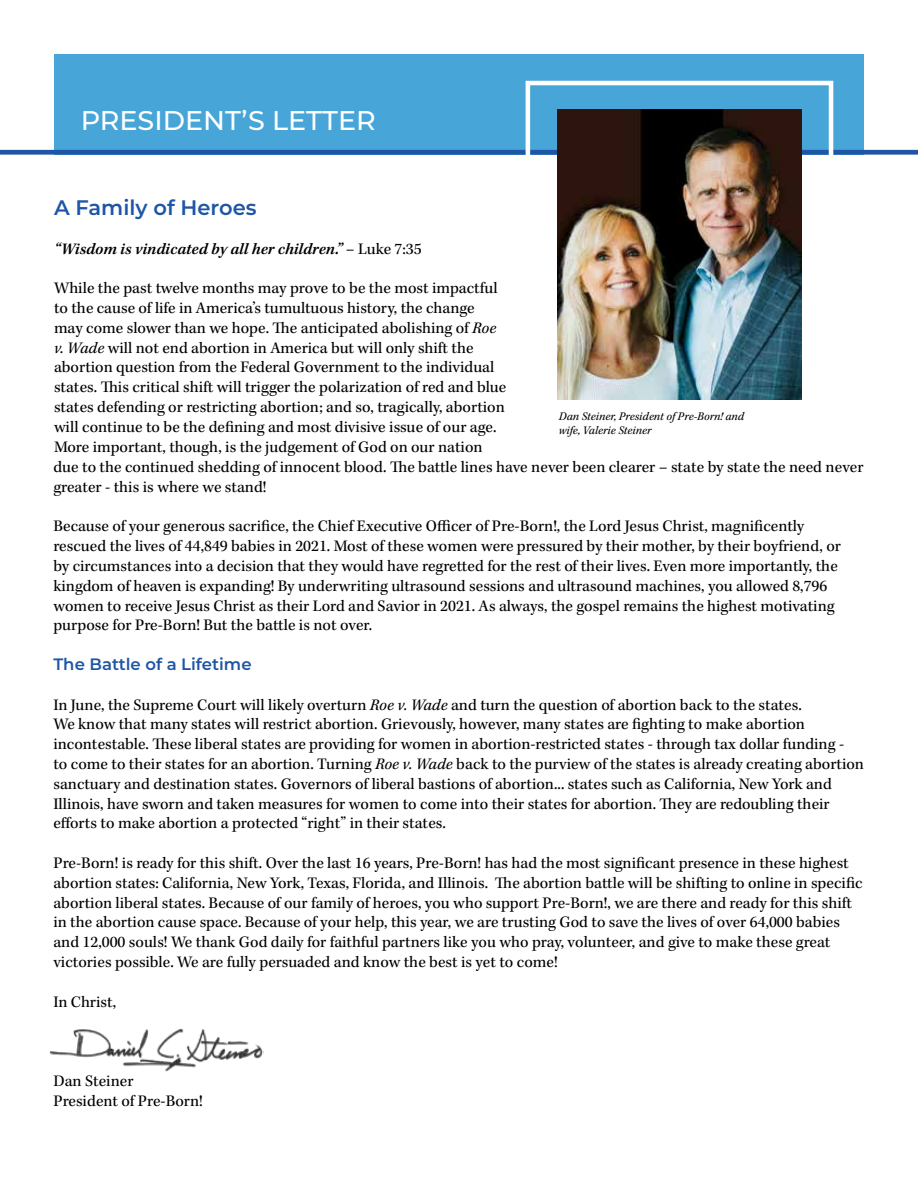
<style>
.page{position:relative;width:918px;height:1188px;background:#fff}
.page>*{position:absolute;margin:0;border:0;box-sizing:border-box;transform-origin:0 0}
.t1{font:500 27px "Montserrat";color:#fff}
.t2{font:600 21px "Montserrat";color:#1f55a6}
.t3{font:16.5px/19.8px "Kepler Std";color:#000}
.t4{font:italic 600 16.5px "Kepler Std";color:#000}
.t5{font:600 16.5px "Montserrat";color:#1f55a6}
.t6{font:italic 12px/14.4px "Kepler Std";color:#000}
.s1{font-weight:400;font-style:normal}
.s2{font-style:italic}
</style>
<div class="page">
<div style="left:55px;top:54px;width:809px;height:101px;background:#47a5d7"></div>
<div style="left:0;top:150px;width:918px;height:5px;background:#1f55a6"></div>
<div style="left:526px;top:81px;width:307px;height:319px;border:5px solid #fff"></div>
<img style="left:557px;top:109px;width:244px;height:291px">
<img style="left:50px;top:1029px;width:213px;height:42px">
<h1 class="t1" style="left:81px;top:101px;width:297px">PRESIDENT’S LETTER</h1>
<p class="t2" style="left:54px;top:192px;width:204px">A Family of Heroes</p>
<p class="t4" style="left:54px;top:239px;width:369px">“Wisdom is vindicated by all her children.” <span class="s1">– Luke 7:35</span></p>
<p class="t3" style="left:54px;top:279px;width:454px">While the past twelve months may prove to be the most impactful to the cause of life in America’s tumultuous history, the change may come slower than we hope. The anticipated abolishing of <span class="s2">Roe v. Wade</span> will not end abortion in America but will only shift the abortion question from the Federal Government to the individual states. This critical shift will trigger the polarization of red and blue states defending or restricting abortion; and so, tragically, abortion will continue to be the defining and most divisive issue of our age.<br>More important, though, is the judgement of God on our nation</p>
<p class="t6" style="left:559px;top:409px;width:187px">Dan Steiner, President of Pre-Born! and wife, Valerie Steiner</p>
<p class="t3" style="left:53px;top:458px;width:812px">due to the continued shedding of innocent blood. The battle lines have never been clearer – state by state the need never greater - this is where we stand!</p>
<p class="t3" style="left:53px;top:517px;width:789px">Because of your generous sacrifice, the Chief Executive Officer of Pre-Born!, the Lord Jesus Christ, magnificently rescued the lives of 44,849 babies in 2021. Most of these women were pressured by their mother, by their boyfriend, or by circumstances into a decision that they would have regretted for the rest of their lives. Even more importantly, the kingdom of heaven is expanding! By underwriting ultrasound sessions and ultrasound machines, you allowed 8,796 women to receive Jesus Christ as their Lord and Savior in 2021. As always, the gospel remains the highest motivating purpose for Pre-Born! But the battle is not over.</p>
<p class="t5" style="left:53px;top:653px;width:200px">The Battle of a Lifetime</p>
<p class="t3" style="left:53px;top:695px;width:812px">In June, the Supreme Court will likely overturn <span class="s2">Roe v. Wade</span> and turn the question of abortion back to the states.<br>We know that many states will restrict abortion. Grievously, however, many states are fighting to make abortion incontestable. These liberal states are providing for women in abortion-restricted states - through tax dollar funding -<br>to come to their states for an abortion. Turning <span class="s2">Roe v. Wade</span> back to the purview of the states is already creating abortion sanctuary and destination states. Governors of liberal bastions of abortion... states such as California, New York and Illinois, have sworn and taken measures for women to come into their states for abortion. They are redoubling their efforts to make abortion a protected “right” in their states.</p>
<p class="t3" style="left:53px;top:854px;width:811px">Pre-Born! is ready for this shift. Over the last 16 years, Pre-Born! has had the most significant presence in these highest abortion states: California, New York, Texas, Florida, and Illinois. The abortion battle will be shifting to online in specific abortion liberal states. Because of our family of heroes, you who support Pre-Born!, we are there and ready for this shift in the abortion cause space. Because of your help, this year, we are trusting God to save the lives of over 64,000 babies and 12,000 souls! We thank God daily for faithful partners like you who pray, volunteer, and give to make these great victories possible. We are fully persuaded and know the best is yet to come!</p>
<p class="t3" style="left:53px;top:992px;width:64px">In Christ,</p>
<p class="t3" style="left:53px;top:1071px;width:151px">Dan Steiner<br>President of Pre-Born!</p>
</div>
